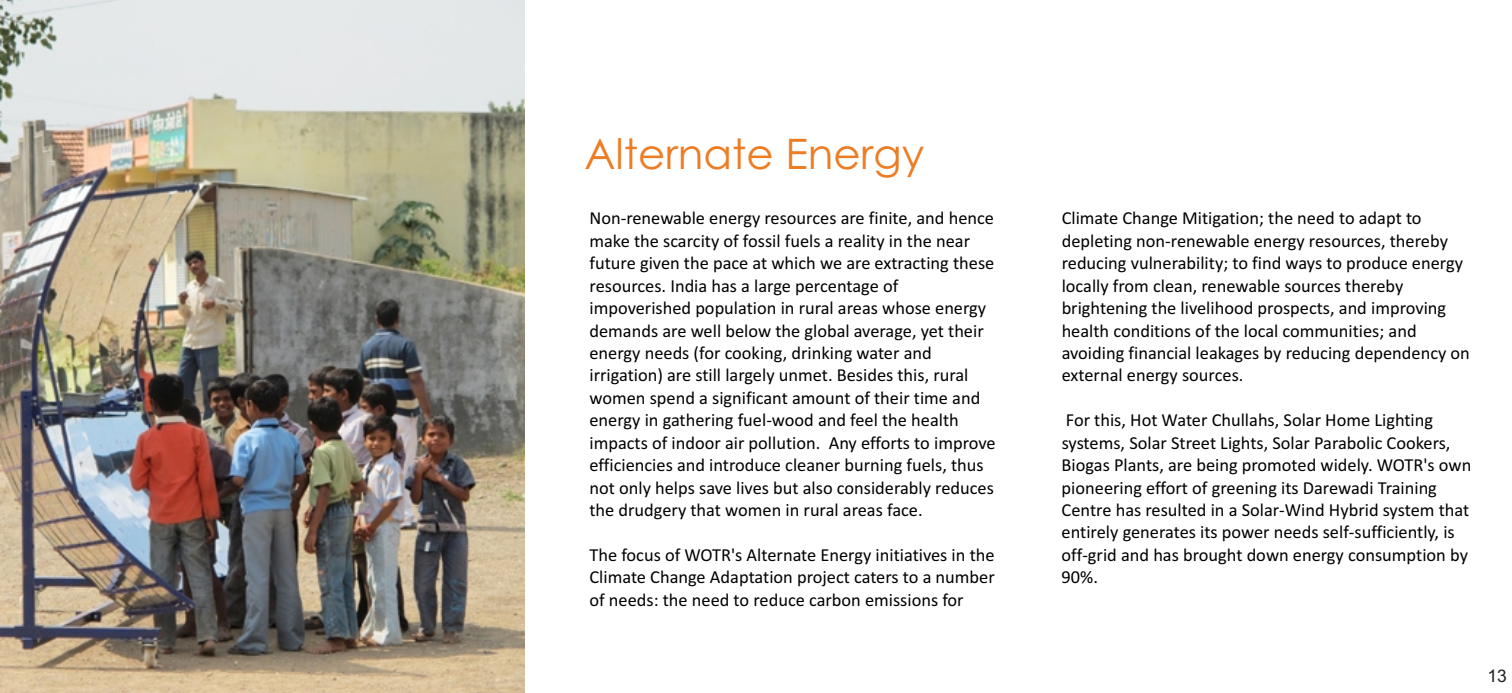
<style>
.page{position:relative;width:1512px;height:693px;background:#fff}
.page>*{position:absolute;margin:0;border:0;box-sizing:border-box;transform-origin:0 0}
.t1{font:42px "Century Gothic";color:#ed7c23}
.t2{font:18.38px/22.4px "Calibri";color:#000}
.t3{font:17.5px "Arial";color:#231f20}
</style>
<div class="page">
<img style="left:0;top:0;width:524px;height:693px">
<h1 class="t1" style="left:584px;top:137px;width:341px">Alternate Energy</h1>
<p class="t2" style="left:590px;top:209px;width:406px">Non-renewable energy resources are finite, and hence</p>
<p class="t2" style="left:1062px;top:209px;width:361px">Climate Change Mitigation; the need to adapt to</p>
<p class="t2" style="left:590px;top:231px;width:382px">make the scarcity of fossil fuels a reality in the near</p>
<p class="t2" style="left:1062px;top:231px;width:388px">depleting non-renewable energy resources, thereby</p>
<p class="t2" style="left:590px;top:253px;width:406px">future given the pace at which we are extracting these</p>
<p class="t2" style="left:1062px;top:253px;width:403px">reducing vulnerability; to find ways to produce energy</p>
<p class="t2" style="left:590px;top:276px;width:310px">resources. India has a large percentage of</p>
<p class="t2" style="left:1062px;top:276px;width:343px">locally from clean, renewable sources thereby</p>
<p class="t2" style="left:590px;top:298px;width:398px">impoverished population in rural areas whose energy</p>
<p class="t2" style="left:1062px;top:298px;width:386px">brightening the livelihood prospects, and improving</p>
<p class="t2" style="left:590px;top:321px;width:396px">demands are well below the global average, yet their</p>
<p class="t2" style="left:1062px;top:321px;width:356px">health conditions of the local communities; and</p>
<p class="t2" style="left:590px;top:343px;width:344px">energy needs (for cooking, drinking water and</p>
<p class="t2" style="left:1062px;top:343px;width:410px">avoiding financial leakages by reducing dependency on</p>
<p class="t2" style="left:589px;top:366px;width:381px">irrigation) are still largely unmet. Besides this, rural</p>
<p class="t2" style="left:1062px;top:366px;width:183px">external energy sources.</p>
<p class="t2" style="left:589px;top:388px;width:392px">women spend a significant amount of their time and energy in gathering fuel-wood and feel the health</p>
<p class="t2" style="left:1066px;top:410px;width:369px">For this, Hot Water Chullahs, Solar Home Lighting</p>
<p class="t2" style="left:589px;top:433px;width:408px">impacts of indoor air pollution. Any efforts to improve</p>
<p class="t2" style="left:1062px;top:433px;width:390px">systems, Solar Street Lights, Solar Parabolic Cookers,</p>
<p class="t2" style="left:589px;top:455px;width:396px">efficiencies and introduce cleaner burning fuels, thus</p>
<p class="t2" style="left:1062px;top:455px;width:411px">Biogas Plants, are being promoted widely. WOTR's own</p>
<p class="t2" style="left:589px;top:478px;width:406px">not only helps save lives but also considerably reduces</p>
<p class="t2" style="left:1062px;top:478px;width:377px">pioneering effort of greening its Darewadi Training</p>
<p class="t2" style="left:589px;top:500px;width:335px">the drudgery that women in rural areas face.</p>
<p class="t2" style="left:1062px;top:500px;width:409px">Centre has resulted in a Solar-Wind Hybrid system that entirely generates its power needs self-sufficiently, is</p>
<p class="t2" style="left:589px;top:545px;width:407px">The focus of WOTR's Alternate Energy initiatives in the</p>
<p class="t2" style="left:1062px;top:545px;width:408px">off-grid and has brought down energy consumption by</p>
<p class="t2" style="left:589px;top:567px;width:407px">Climate Change Adaptation project caters to a number</p>
<p class="t2" style="left:1062px;top:567px;width:38px">90%.</p>
<p class="t2" style="left:589px;top:590px;width:376px">of needs: the need to reduce carbon emissions for</p>
<p class="t3" style="left:1487px;top:669px;width:21px">13</p>
</div>
